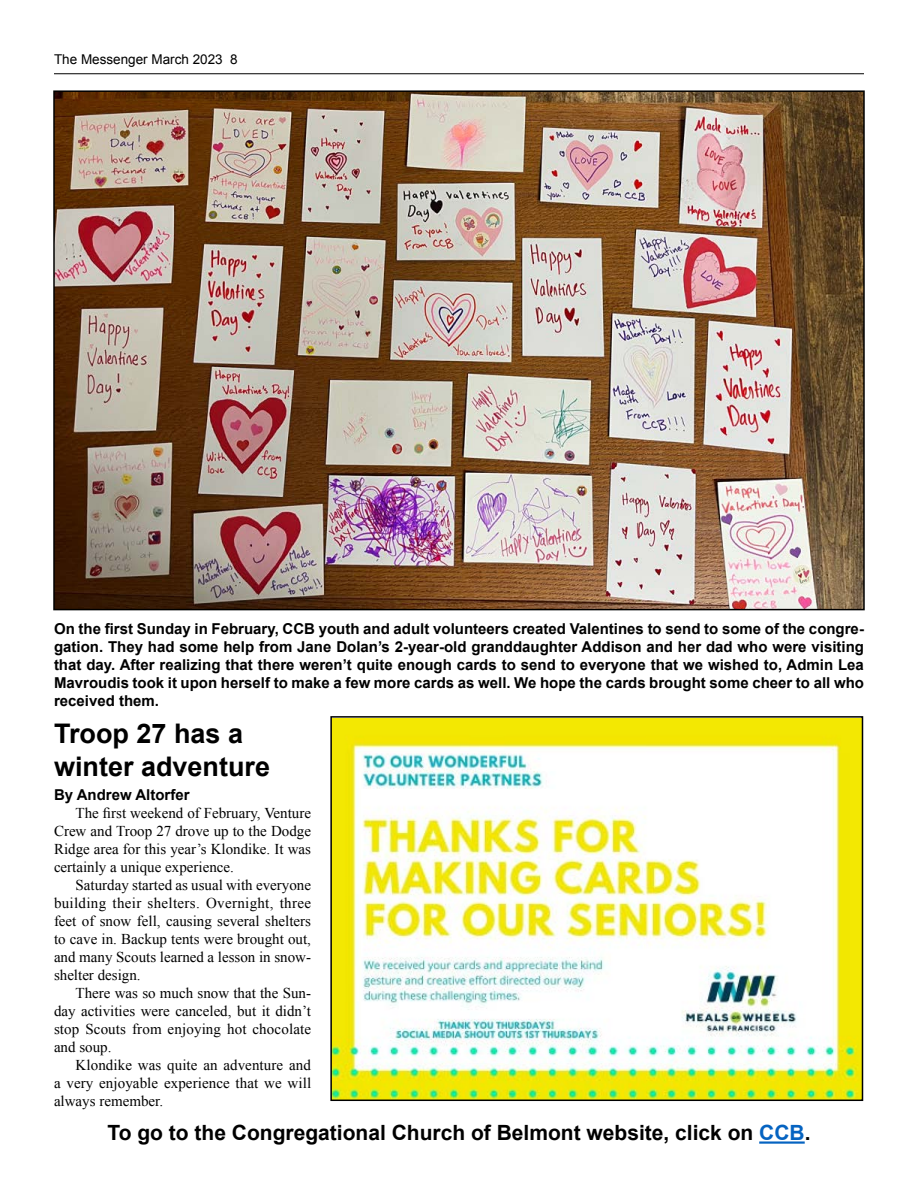
<style>
.page{position:relative;width:918px;height:1188px;background:#fff}
.page>*{position:absolute;margin:0;border:0;box-sizing:border-box;transform-origin:0 0}
.t1{font:700 27px/32.4px "Arial";color:#000}
.t2{font:700 21px "Arial";color:#000}
.t3{font:15px/18px "Times New Roman";color:#000;text-align:justify}
.t4{font:700 15px/18px "Arial";color:#000;text-align:justify}
.t5{font:13.5px "Arial";color:#000}
.s1{color:#0563c1}
</style>
<div class="page">
<img style="left:333px;top:719px;width:527px;height:379px">
<div style="left:330px;top:716px;width:533px;height:385px;border:2px solid #000"></div>
<hr style="left:54px;top:73px;width:810px;height:1px;background:#000">
<hr style="left:759px;top:1141px;width:46px;height:3px;background:#0563c1">
<img style="left:56px;top:93px;width:806px;height:514px">
<p class="t5" style="left:54px;top:50px;width:185px">The Messenger March 2023 8</p>
<p class="t4" style="left:54px;top:620px;width:812px">On the first Sunday in February, CCB youth and adult volunteers created Valentines to send to some of the congre&shy;gation. They had some help from Jane Dolan’s 2-year-old granddaughter Addison and her dad who were visiting that day. After realizing that there weren’t quite enough cards to send to everyone that we wished to, Admin Lea Mavroudis took it upon herself to make a few more cards as well. We hope the cards brought some cheer to all who received them.</p>
<h1 class="t1" style="left:54px;top:719px;width:218px">Troop 27 has a winter adventure</h1>
<p class="t4" style="left:54px;top:786px;width:137px">By Andrew Altorfer</p>
<p class="t3" style="left:54px;top:804px;width:259px;text-indent:22px">The first weekend of February, Venture Crew and Troop 27 drove up to the Dodge Ridge area for this year’s Klondike. It was certainly a unique experience.</p>
<p class="t3" style="left:54px;top:876px;width:259px;text-indent:22px">Saturday started as usual with everyone building their shelters. Overnight, three feet of snow fell, causing several shelters to cave in. Backup tents were brought out, and many Scouts learned a lesson in snow&shy;shelter design.</p>
<p class="t3" style="left:54px;top:984px;width:259px;text-indent:22px">There was so much snow that the Sun&shy;day activities were canceled, but it didn’t stop Scouts from enjoying hot chocolate and soup.</p>
<p class="t3" style="left:54px;top:1056px;width:259px;text-indent:22px">Klondike was quite an adventure and a very enjoyable experience that we will always remember.</p>
<h2 class="t2" style="left:107px;top:1119px;width:705px">To go to the Congregational Church of Belmont website, click on <span class="s1">CCB</span>.</h2>
</div>
